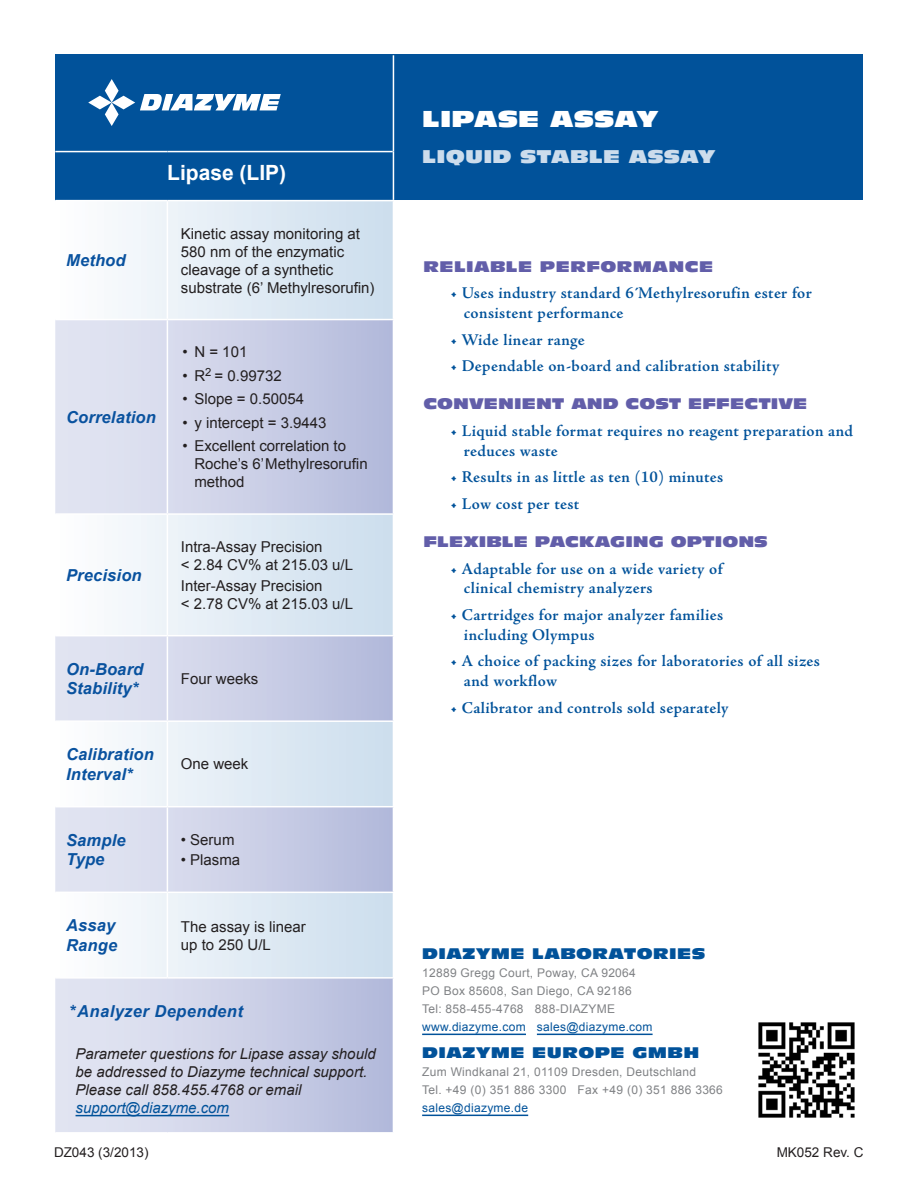
<style>
.page{position:relative;width:918px;height:1188px;background:#fff}
.page>*{position:absolute;margin:0;border:0;box-sizing:border-box;transform-origin:0 0}
.t1{font:22.5px "Antique Olive Nord";letter-spacing:.01em;color:#fff}
.t2{font:700 21px "Arial";color:#fff}
.back_headers{font:18px "Antique Olive Nord";letter-spacing:.01em;color:#ccdcec}
.bullet_pg_1{font:600 16.5px/19.8px "Adobe Jenson Pro";letter-spacing:.02em;color:#01529a}
.t3{font:italic 700 16.5px "Arial";letter-spacing:.01em;color:#09529f}
.t4{font:15px/18px "Arial";color:#231f20}
.t5{font:italic 15px/18px "Arial";color:#231f20}
.back_headers-2{font:15px "Antique Olive Nord";color:#625ea9}
.t6{font:15px "Antique Olive Nord";letter-spacing:.025em;color:#01529a}
.back_headers-3{font:15px "Antique Olive Nord";letter-spacing:.025em;color:#625ea9}
.t7{font:13.5px "Arial";color:#231f20}
.t8{font:12px "Arial";letter-spacing:.025em;color:#808285}
.t9{font:12px "Arial";letter-spacing:.025em;color:#01529a}
.s1{color:#01529a}
</style>
<div class="page">
<div style="left:55px;top:54px;width:808px;height:146px;background:#01529a"></div>
<svg style="left:55px;top:55px;width:338px;height:145px"></svg>
<svg style="left:118px;top:201px;width:275px;height:118px;background:#e0eaf4"></svg>
<svg style="left:55px;top:320px;width:338px;height:193px;background:#ced2e8"></svg>
<svg style="left:55px;top:515px;width:338px;height:291px"></svg>
<svg style="left:55px;top:807px;width:338px;height:325px;background:#d4d9eb"></svg>
<hr style="left:393px;top:55px;width:1px;height:97px;background:#fff">
<hr style="left:393px;top:152px;width:1px;height:48px;background:#fff">
<hr style="left:167px;top:201px;width:1px;height:118px;background:#fff">
<hr style="left:167px;top:320px;width:1px;height:193px;background:#fff">
<hr style="left:167px;top:515px;width:1px;height:120px;background:#fff">
<hr style="left:55px;top:635px;width:112px;height:1px;background:#fff">
<hr style="left:167px;top:635px;width:227px;height:1px;background:#fff">
<hr style="left:167px;top:636px;width:1px;height:84px;background:#fff">
<hr style="left:55px;top:720px;width:112px;height:2px;background:#fff">
<hr style="left:167px;top:720px;width:227px;height:2px;background:#fff">
<hr style="left:167px;top:722px;width:1px;height:84px;background:#fff">
<hr style="left:167px;top:807px;width:1px;height:85px;background:#fff">
<hr style="left:55px;top:892px;width:112px;height:1px;background:#fff">
<hr style="left:167px;top:892px;width:227px;height:1px;background:#fff">
<hr style="left:167px;top:893px;width:1px;height:84px;background:#fff">
<hr style="left:55px;top:977px;width:112px;height:2px;background:#fff">
<hr style="left:167px;top:977px;width:227px;height:2px;background:#fff">
<hr style="left:55px;top:151px;width:112px;height:1px;background:#fff">
<hr style="left:167px;top:151px;width:226px;height:1px;background:#fff">
<hr style="left:76px;top:1115px;width:153px;height:1px;background:#01529a">
<hr style="left:422px;top:1034px;width:104px;height:1px;background:#01529a">
<hr style="left:537px;top:1034px;width:116px;height:1px;background:#01529a">
<hr style="left:422px;top:1115px;width:106px;height:1px;background:#01529a">
<img style="left:758px;top:1022px;width:97px;height:96px">
<svg style="left:88px;top:79px;width:193px;height:47px"></svg>
<p class="t3" style="left:66px;top:249px;width:61px">Method</p>
<p class="t2" style="left:167px;top:159px;width:121px">Lipase (LIP)</p>
<p class="t4" style="left:181px;top:224px;width:195px">Kinetic assay monitoring at<br>580 nm of the enzymatic cleavage of a synthetic substrate (6’ Methylresorufin)</p>
<p class="t3" style="left:66px;top:406px;width:91px">Correlation</p>
<p class="t4" style="left:182px;top:343px;width:66px">• N = 101</p>
<p class="t4" style="left:182px;top:367px;width:101px">• R<sup>2</sup> = 0.99732</p>
<p class="t4" style="left:182px;top:390px;width:123px">• Slope = 0.50054</p>
<p class="t4" style="left:182px;top:414px;width:146px">• y intercept = 3.9443</p>
<p class="t4" style="left:194px;top:437px;width:175px;text-indent:-12px">• Excellent correlation to<br>Roche’s 6’Methylresorufin method</p>
<p class="t3" style="left:66px;top:564px;width:77px">Precision</p>
<p class="t3" style="left:66px;top:658px;width:79px">On-Board</p>
<p class="t3" style="left:66px;top:677px;width:74px">Stability*</p>
<p class="t3" style="left:66px;top:743px;width:89px">Calibration</p>
<p class="t3" style="left:66px;top:763px;width:68px">Interval*</p>
<p class="t3" style="left:66px;top:829px;width:61px">Sample</p>
<p class="t3" style="left:66px;top:848px;width:40px">Type</p>
<p class="t3" style="left:66px;top:915px;width:51px">Assay</p>
<p class="t3" style="left:66px;top:934px;width:53px">Range</p>
<p class="t4" style="left:181px;top:538px;width:143px">Intra-Assay Precision</p>
<p class="t4" style="left:181px;top:556px;width:174px">&lt; 2.84 CV% at 215.03 u/L</p>
<p class="t4" style="left:181px;top:577px;width:143px">Inter-Assay Precision</p>
<p class="t4" style="left:181px;top:595px;width:174px">&lt; 2.78 CV% at 215.03 u/L</p>
<p class="t4" style="left:181px;top:670px;width:79px">Four weeks</p>
<p class="t4" style="left:181px;top:755px;width:69px">One week</p>
<p class="t4" style="left:181px;top:831px;width:55px">• Serum</p>
<p class="t4" style="left:181px;top:851px;width:61px">• Plasma</p>
<p class="t4" style="left:181px;top:917px;width:127px">The assay is linear</p>
<p class="t4" style="left:181px;top:935px;width:92px">up to 250 U/L</p>
<p class="t3" style="left:69px;top:1000px;width:176px">*Analyzer Dependent</p>
<p class="t5" style="left:76px;top:1045px;width:302px">Parameter questions for Lipase assay should be addressed to Diazyme technical support.<br>Please call 858.455.4768 or email <span class="s1">support@diazyme.com</span></p>
<p class="t7" style="left:54px;top:1144px;width:96px">DZ043 (3/2013)</p>
<p class="t1" style="left:422px;top:105px;width:238px">LIPASE ASSAY</p>
<p class="back_headers" style="left:422px;top:145px;width:295px">LIQUID STABLE ASSAY</p>
<p class="back_headers-3" style="left:423px;top:257px;width:291px">RELIABLE PERFORMANCE</p>
<p class="bullet_pg_1" style="left:464px;top:283px;width:349px;text-indent:-14px">• Uses industry standard 6´Methylresorufin ester for consistent performance</p>
<p class="bullet_pg_1" style="left:450px;top:330px;width:136px">• Wide linear range</p>
<p class="bullet_pg_1" style="left:450px;top:356px;width:331px">• Dependable on-board and calibration stability</p>
<p class="back_headers-2" style="left:423px;top:395px;width:386px">CONVENIENT AND COST EFFECTIVE</p>
<p class="bullet_pg_1" style="left:464px;top:421px;width:391px;text-indent:-14px">• Liquid stable format requires no reagent preparation and reduces waste</p>
<p class="bullet_pg_1" style="left:450px;top:468px;width:274px">• Results in as little as ten (10) minutes</p>
<p class="bullet_pg_1" style="left:450px;top:494px;width:130px">• Low cost per test</p>
<p class="back_headers-2" style="left:423px;top:532px;width:346px">FLEXIBLE PACKAGING OPTIONS</p>
<p class="bullet_pg_1" style="left:464px;top:559px;width:260px;text-indent:-14px">• Adaptable for use on a wide variety of clinical chemistry analyzers</p>
<p class="bullet_pg_1" style="left:464px;top:605px;width:261px;text-indent:-14px">• Cartridges for major analyzer families including Olympus</p>
<p class="bullet_pg_1" style="left:464px;top:652px;width:358px;text-indent:-14px">• A choice of packing sizes for laboratories of all sizes and workflow</p>
<p class="bullet_pg_1" style="left:450px;top:698px;width:280px">• Calibrator and controls sold separately</p>
<p class="t6" style="left:422px;top:945px;width:285px">DIAZYME LABORATORIES</p>
<p class="t8" style="left:422px;top:965px;width:215px">12889 Gregg Court, Poway, CA 92064</p>
<p class="t8" style="left:422px;top:983px;width:211px">PO Box 85608, San Diego, CA 92186</p>
<p class="t8" style="left:422px;top:1001px;width:195px">Tel: 858-455-4768 888-DIAZYME</p>
<p class="t9" style="left:422px;top:1019px;width:232px">www.diazyme.com sales@diazyme.com</p>
<p class="t6" style="left:422px;top:1044px;width:279px">DIAZYME EUROPE GMBH</p>
<p class="t8" style="left:422px;top:1064px;width:276px">Zum Windkanal 21, 01109 Dresden, Deutschland</p>
<p class="t8" style="left:422px;top:1082px;width:302px">Tel. +49 (0) 351 886 3300 Fax +49 (0) 351 886 3366</p>
<p class="t9" style="left:422px;top:1100px;width:108px">sales@diazyme.de</p>
<p class="t7" style="left:777px;top:1144px;width:88px">MK052 Rev. C</p>
</div>
